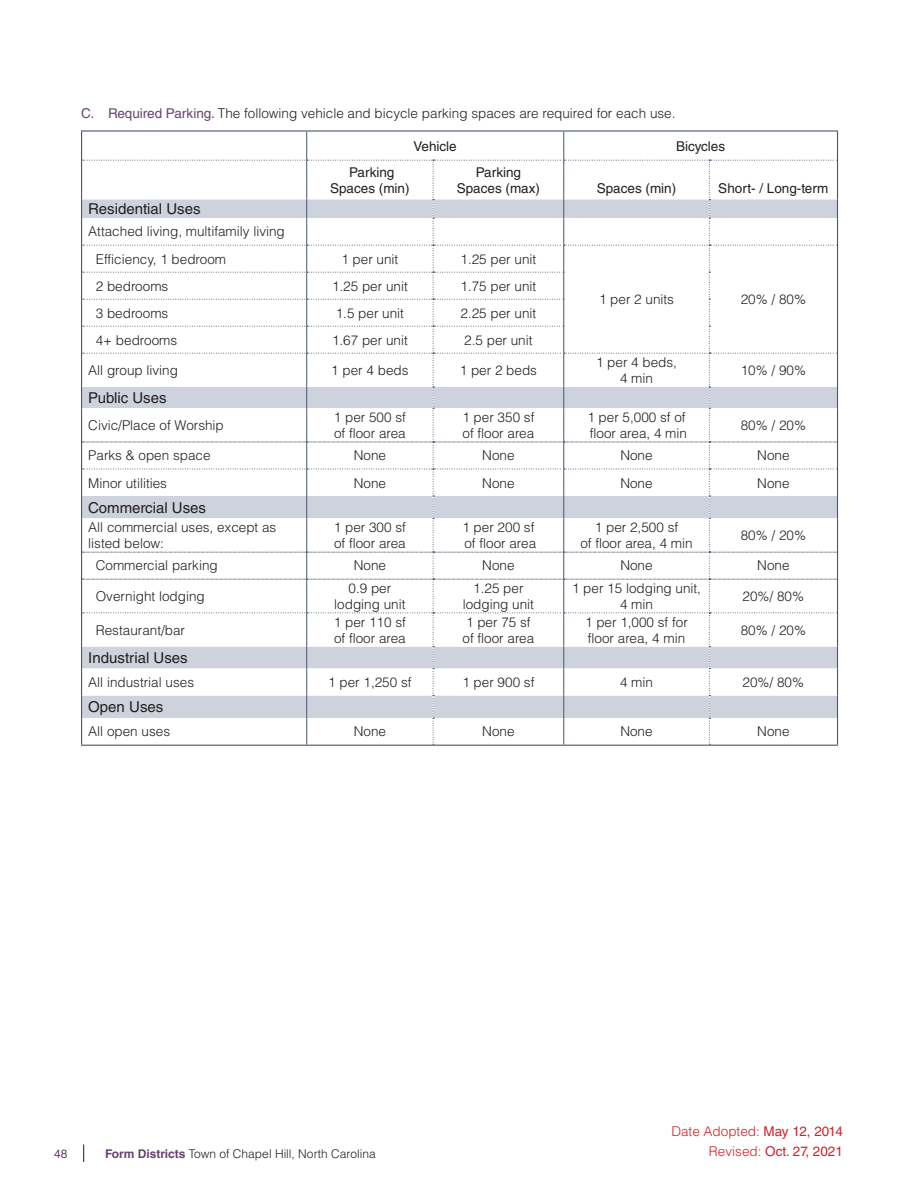
<style>
.page{position:relative;width:918px;height:1188px;background:#fff}
.page>*{position:absolute;margin:0;border:0;box-sizing:border-box;transform-origin:0 0}
.Tbl_-_8{font:15px "Helvetica LT Std";color:#231f20}
.Tbl_-_10{font:15px "Helvetica LT Std";color:#231f20}
.Tbl_-_8-2{font:300 13.5px/16.2px "Helvetica LT Std";color:#231f20}
.Tbl_-_8-3{font:13.5px/16.2px "Helvetica LT Std";color:#231f20;text-align:center}
.t1{font:13.5px/20.1px "Helvetica LT Std";color:#d1232a;text-align:right}
.t2{font:300 12px "Helvetica LT Std";color:#231f20}
.t3{font:12px "Helvetica LT Std";color:#66436e}
.s1{font-weight:400;color:#66436e}
.s2{font-weight:700;color:#66436e}
.s3{font-weight:300}
</style>
<div class="page">
<svg style="left:83px;top:1144px;width:1px;height:18px"></svg>
<hr style="left:81px;top:130px;width:226px;height:2px;background:#4a576e">
<hr style="left:564px;top:130px;width:145px;height:2px;background:#4a576e">
<hr style="left:709px;top:130px;width:129px;height:2px;background:#4a576e">
<hr style="left:81px;top:745px;width:226px;height:1px;background:#4a576e">
<hr style="left:564px;top:745px;width:145px;height:1px;background:#4a576e">
<hr style="left:709px;top:745px;width:129px;height:1px;background:#4a576e">
<hr style="left:307px;top:130px;width:126px;height:2px;background:#4a576e">
<hr style="left:433px;top:130px;width:131px;height:2px;background:#4a576e">
<hr style="left:307px;top:745px;width:126px;height:1px;background:#4a576e">
<hr style="left:433px;top:745px;width:131px;height:1px;background:#4a576e">
<svg style="left:81px;top:132px;width:757px;height:613px"></svg>
<p class="Tbl_-_8-2" style="left:81px;top:105px;width:596px"><span class="s1">C. Required Parking.</span> The following vehicle and bicycle parking spaces are required for each use.</p>
<p class="Tbl_-_8-3" style="left:414px;top:138px;width:45px">Vehicle</p>
<p class="Tbl_-_8-3" style="left:676px;top:138px;width:51px">Bicycles</p>
<p class="Tbl_-_8-3" style="left:330px;top:164px;width:81px">Parking<br>Spaces (min)</p>
<p class="Tbl_-_8-3" style="left:457px;top:164px;width:85px">Parking<br>Spaces (max)</p>
<p class="Tbl_-_8-3" style="left:597px;top:180px;width:81px">Spaces (min)</p>
<p class="Tbl_-_8-3" style="left:718px;top:180px;width:112px">Short- / Long-term</p>
<p class="Tbl_-_8" style="left:88px;top:200px;width:114px">Residential Uses</p>
<p class="Tbl_-_8-2" style="left:88px;top:223px;width:198px">Attached living, multifamily living</p>
<p class="Tbl_-_8-2" style="left:96px;top:250px;width:132px">Efficiency, 1 bedroom</p>
<p class="Tbl_-_8-2" style="left:341px;top:250px;width:59px">1 per unit</p>
<p class="Tbl_-_8-2" style="left:461px;top:250px;width:77px">1.25 per unit</p>
<p class="Tbl_-_8-2" style="left:96px;top:277px;width:74px">2 bedrooms</p>
<p class="Tbl_-_8-2" style="left:332px;top:277px;width:77px">1.25 per unit</p>
<p class="Tbl_-_8-2" style="left:461px;top:277px;width:77px">1.75 per unit</p>
<p class="Tbl_-_8-2" style="left:96px;top:304px;width:74px">3 bedrooms</p>
<p class="Tbl_-_8-2" style="left:336px;top:304px;width:70px">1.5 per unit</p>
<p class="Tbl_-_8-2" style="left:461px;top:304px;width:77px">2.25 per unit</p>
<p class="Tbl_-_8-2" style="left:96px;top:331px;width:83px">4+ bedrooms</p>
<p class="Tbl_-_8-2" style="left:332px;top:331px;width:77px">1.67 per unit</p>
<p class="Tbl_-_8-2" style="left:464px;top:331px;width:70px">2.5 per unit</p>
<p class="Tbl_-_8-2" style="left:88px;top:362px;width:91px">All group living</p>
<p class="Tbl_-_8-2" style="left:331px;top:362px;width:79px">1 per 4 beds</p>
<p class="Tbl_-_8-2" style="left:460px;top:362px;width:79px">1 per 2 beds</p>
<p class="Tbl_-_8-2" style="left:596px;top:354px;width:83px;text-align:center">1 per 4 beds,<br>4 min</p>
<p class="Tbl_-_8-2" style="left:741px;top:362px;width:67px">10% / 90%</p>
<p class="Tbl_-_8" style="left:88px;top:389px;width:80px">Public Uses</p>
<p class="Tbl_-_8-2" style="left:88px;top:417px;width:137px">Civic/Place of Worship</p>
<p class="Tbl_-_8-2" style="left:334px;top:409px;width:74px">1 per 500 sf of floor area</p>
<p class="Tbl_-_8-2" style="left:462px;top:409px;width:74px">1 per 350 sf of floor area</p>
<p class="Tbl_-_8-2" style="left:587px;top:409px;width:101px">1 per 5,000 sf of floor area, 4 min</p>
<p class="Tbl_-_8-2" style="left:741px;top:417px;width:67px">80% / 20%</p>
<p class="Tbl_-_8-2" style="left:88px;top:447px;width:124px">Parks &amp; open space</p>
<p class="Tbl_-_8-2" style="left:354px;top:447px;width:34px">None</p>
<p class="Tbl_-_8-2" style="left:482px;top:447px;width:34px">None</p>
<p class="Tbl_-_8-2" style="left:620px;top:447px;width:34px">None</p>
<p class="Tbl_-_8-2" style="left:757px;top:447px;width:34px">None</p>
<p class="Tbl_-_8-2" style="left:88px;top:475px;width:80px">Minor utilities</p>
<p class="Tbl_-_8-2" style="left:354px;top:475px;width:34px">None</p>
<p class="Tbl_-_8-2" style="left:482px;top:475px;width:34px">None</p>
<p class="Tbl_-_8-2" style="left:620px;top:475px;width:34px">None</p>
<p class="Tbl_-_8-2" style="left:757px;top:475px;width:34px">None</p>
<p class="Tbl_-_8" style="left:88px;top:499px;width:119px">Commercial Uses</p>
<p class="Tbl_-_8-2" style="left:88px;top:519px;width:190px">All commercial uses, except as listed below:</p>
<p class="Tbl_-_8-2" style="left:334px;top:519px;width:74px">1 per 300 sf of floor area</p>
<p class="Tbl_-_8-2" style="left:462px;top:519px;width:75px">1 per 200 sf of floor area</p>
<p class="Tbl_-_8-2" style="left:580px;top:519px;width:114px;text-align:center">1 per 2,500 sf<br>of floor area, 4 min</p>
<p class="Tbl_-_8-2" style="left:741px;top:527px;width:67px">80% / 20%</p>
<p class="Tbl_-_8-2" style="left:96px;top:557px;width:124px">Commercial parking</p>
<p class="Tbl_-_8-2" style="left:354px;top:557px;width:34px">None</p>
<p class="Tbl_-_8-2" style="left:482px;top:557px;width:34px">None</p>
<p class="Tbl_-_8-2" style="left:620px;top:557px;width:34px">None</p>
<p class="Tbl_-_8-2" style="left:757px;top:557px;width:34px">None</p>
<p class="Tbl_-_8-2" style="left:96px;top:588px;width:111px">Overnight lodging</p>
<p class="Tbl_-_8-2" style="left:334px;top:580px;width:73px;text-align:center">0.9 per lodging unit</p>
<p class="Tbl_-_8-2" style="left:463px;top:580px;width:73px;text-align:center">1.25 per lodging unit</p>
<p class="Tbl_-_8-2" style="left:572px;top:580px;width:131px;text-align:center">1 per 15 lodging unit,<br>4 min</p>
<p class="Tbl_-_8-2" style="left:743px;top:588px;width:63px">20%/ 80%</p>
<p class="Tbl_-_8-2" style="left:96px;top:622px;width:91px">Restaurant/bar</p>
<p class="Tbl_-_8-2" style="left:334px;top:614px;width:74px">1 per 110 sf of floor area</p>
<p class="Tbl_-_8-2" style="left:463px;top:614px;width:73px">1 per 75 sf of floor area</p>
<p class="Tbl_-_8-2" style="left:585px;top:614px;width:104px">1 per 1,000 sf for floor area, 4 min</p>
<p class="Tbl_-_8-2" style="left:741px;top:622px;width:67px">80% / 20%</p>
<p class="Tbl_-_8" style="left:88px;top:649px;width:101px">Industrial Uses</p>
<p class="Tbl_-_8-2" style="left:88px;top:674px;width:107px">All industrial uses</p>
<p class="Tbl_-_8-2" style="left:328px;top:674px;width:85px">1 per 1,250 sf</p>
<p class="Tbl_-_8-2" style="left:462px;top:674px;width:74px">1 per 900 sf</p>
<p class="Tbl_-_8-2" style="left:620px;top:674px;width:35px">4 min</p>
<p class="Tbl_-_8-2" style="left:743px;top:674px;width:63px">20%/ 80%</p>
<p class="Tbl_-_10" style="left:88px;top:698px;width:77px">Open Uses</p>
<p class="Tbl_-_8-2" style="left:88px;top:723px;width:83px">All open uses</p>
<p class="Tbl_-_8-2" style="left:354px;top:723px;width:34px">None</p>
<p class="Tbl_-_8-2" style="left:482px;top:723px;width:34px">None</p>
<p class="Tbl_-_8-2" style="left:620px;top:723px;width:34px">None</p>
<p class="Tbl_-_8-2" style="left:757px;top:723px;width:34px">None</p>
<p class="Tbl_-_8-2" style="left:599px;top:291px;width:77px">1 per 2 units</p>
<p class="Tbl_-_8-2" style="left:741px;top:291px;width:67px">20% / 80%</p>
<p class="t3" style="left:54px;top:1146px;width:15px">48</p>
<p class="t2" style="left:105px;top:1146px;width:272px"><span class="s2">Form Districts</span> Town of Chapel Hill, North Carolina</p>
<p class="t1" style="left:671px;top:1121px;width:173px"><span class="s3">Date Adopted:</span> May 12, 2014<br><span class="s3">Revised:</span> Oct. 27, 2021</p>
</div>
